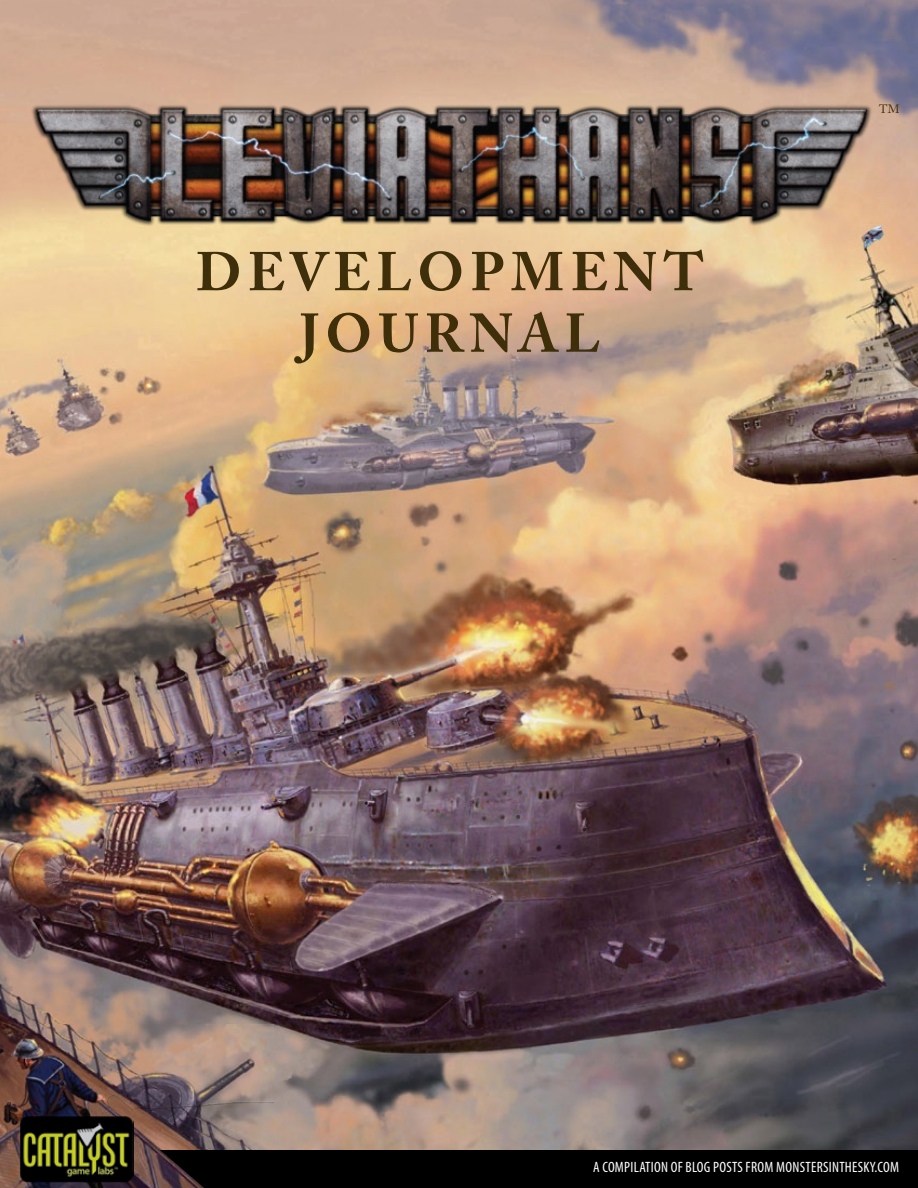
<style>
.page{position:relative;width:918px;height:1188px;background:#fff}
.page>*{position:absolute;margin:0;border:0;box-sizing:border-box;transform-origin:0 0}
.t1{font:700 54px/61.5px "Adobe Caslon Pro";letter-spacing:.115em;color:#3e2e0a;text-align:center}
.t2{font:condensed 15px "Myriad Pro";letter-spacing:.02em;color:#fff}
.t3{font:12px "Adobe Caslon Pro";color:#3e2e0a}
</style>
<div class="page">
<img style="left:0;top:0;width:918px;height:1150px">
<img style="left:3px;top:74px;width:894px;height:202px">
<div style="left:0;top:1150px;width:918px;height:38px;background:#000"></div>
<img style="left:0;top:1025px;width:273px;height:163px">
<img style="left:20px;top:1116px;width:113px;height:66px">
<h1 class="t1" style="left:196px;top:241px;width:509px">DEVELOPMENT<br>JOURNAL</h1>
<p class="t3" style="left:879px;top:102px;width:22px">tm</p>
<p class="t2" style="left:593px;top:1158px;width:308px">A COMPILATION OF BLOG POSTS FROM MONSTERSINTHESKY.COM</p>
</div>
